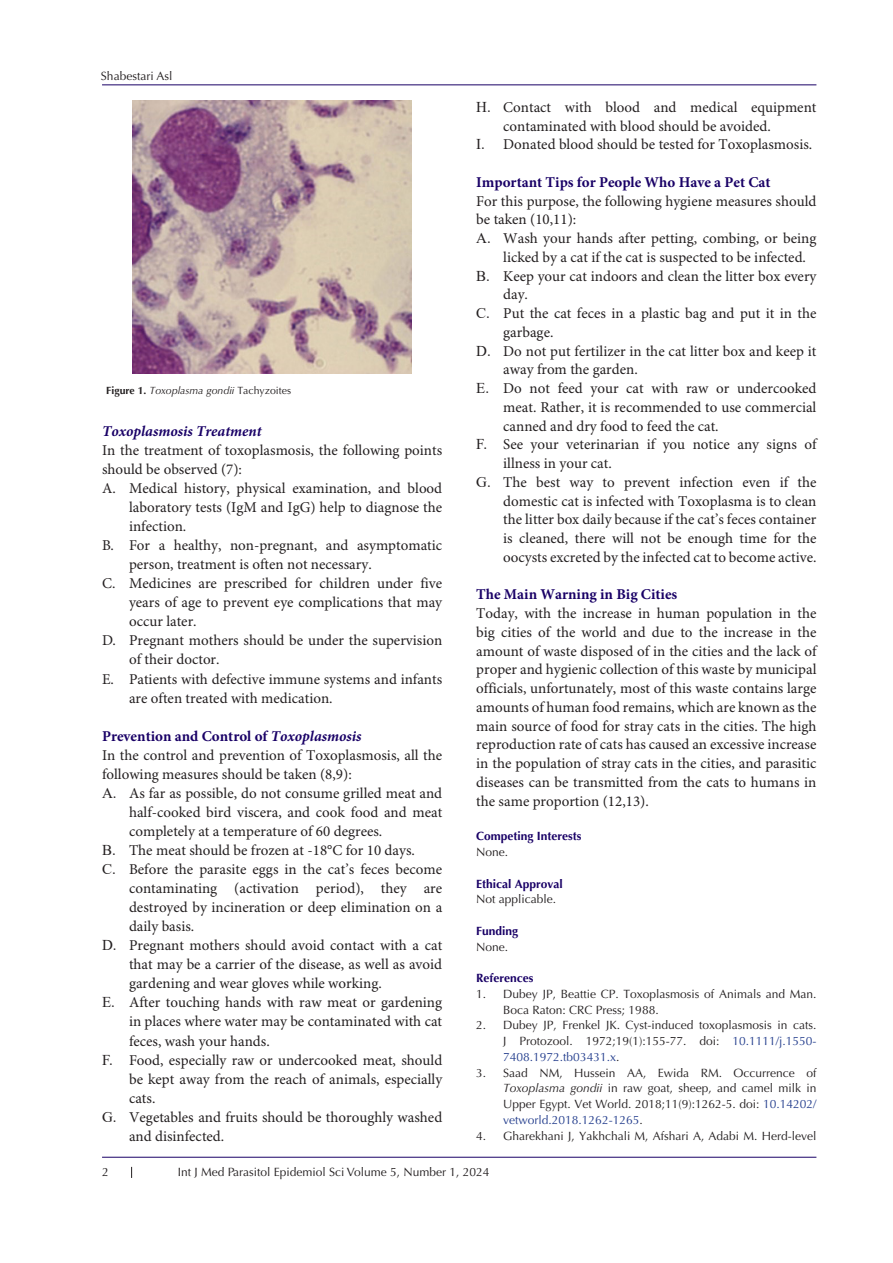
<style>
.page{position:relative;width:893px;height:1263px;background:#fff}
.page>*{position:absolute;margin:0;border:0;box-sizing:border-box;transform-origin:0 0}
.t1{font:15px/18.8px "Minion Pro";color:#231f20}
.t2{font:700 15px "Minion Pro";color:#190066}
.t3{font:italic 700 15px "Minion Pro";color:#190066}
.t4{font:12px/15.8px "Optima LT Std";color:#231f20;text-align:justify}
.t5{font:700 12px "Optima LT Std";color:#190066}
.t6{font:italic 10.5px "Optima LT Std";color:#231f20}
.s1{font-weight:700;font-style:normal}
.s2{font-style:normal}
.s3{font-style:italic}
.s4{font-family:"Times New Roman"}
.s5{color:#253f8e}
</style>
<div class="page">
<hr style="left:102px;top:85px;width:714px;height:1px;background:#190066">
<hr style="left:102px;top:1157px;width:714px;height:1px;background:#190066">
<img style="left:132px;top:101px;width:280px;height:273px">
<p class="t4" style="left:101px;top:68px;width:73px">Shabestari Asl</p>
<p class="t6" style="left:106px;top:385px;width:186px"><span class="s1">Figure 1.</span> Toxoplasma gondii <span class="s2">Tachyzoites</span></p>
<p class="t3" style="left:102px;top:420px;width:161px">Toxoplasmosis Treatment</p>
<p class="t1" style="left:102px;top:441px;width:342px">In the treatment of toxoplasmosis, the following points should be observed (7):</p>
<p class="t1" style="left:129px;top:479px;width:315px;text-align:justify;text-indent:-27px">A. Medical history, physical examination, and blood laboratory tests (IgM and IgG) help to diagnose the infection.</p>
<p class="t1" style="left:129px;top:536px;width:315px;text-indent:-27px">B. For a healthy, non-pregnant, and asymptomatic person, treatment is often not necessary.</p>
<p class="t1" style="left:129px;top:575px;width:315px;text-align:justify;text-indent:-27px">C. Medicines are prescribed for children under five years of age to prevent eye complications that may occur later.</p>
<p class="t1" style="left:129px;top:632px;width:315px;text-indent:-27px">D. Pregnant mothers should be under the supervision of their doctor.</p>
<p class="t1" style="left:129px;top:670px;width:315px;text-indent:-27px">E. Patients with defective immune systems and infants are often treated with medication.</p>
<p class="t2" style="left:102px;top:725px;width:261px">Prevention and Control of <span class="s3">Toxoplasmosis</span></p>
<p class="t1" style="left:102px;top:746px;width:342px">In the control and prevention of Toxoplasmosis, all the following measures should be taken (8,9):</p>
<p class="t1" style="left:129px;top:784px;width:315px;text-align:justify;text-indent:-27px"><span class="s4">A.</span> As far as possible, do not consume grilled meat and half-cooked bird viscera, and cook food and meat completely at a temperature of 60 degrees.</p>
<p class="t1" style="left:102px;top:841px;width:314px"><span class="s4">B.</span> The meat should be frozen at -18°C for 10 days.</p>
<p class="t1" style="left:129px;top:860px;width:315px;text-align:justify;text-indent:-27px"><span class="s4">C.</span> Before the parasite eggs in the cat’s feces become contaminating (activation period), they are destroyed by incineration or deep elimination on a daily basis.</p>
<p class="t1" style="left:129px;top:936px;width:315px;text-align:justify;text-indent:-27px"><span class="s4">D.</span> Pregnant mothers should avoid contact with a cat that may be a carrier of the disease, as well as avoid gardening and wear gloves while working.</p>
<p class="t1" style="left:129px;top:994px;width:315px;text-align:justify;text-indent:-27px"><span class="s4">E.</span> After touching hands with raw meat or gardening in places where water may be contaminated with cat feces, wash your hands.</p>
<p class="t1" style="left:129px;top:1051px;width:315px;text-align:justify;text-indent:-27px"><span class="s4">F.</span> Food, especially raw or undercooked meat, should be kept away from the reach of animals, especially cats.</p>
<p class="t1" style="left:129px;top:1108px;width:315px;text-indent:-27px"><span class="s4">G.</span> Vegetables and fruits should be thoroughly washed and disinfected.</p>
<p class="t1" style="left:503px;top:98px;width:315px;text-indent:-27px"><span class="s4">H.</span> Contact with blood and medical equipment contaminated with blood should be avoided.</p>
<p class="t1" style="left:476px;top:136px;width:337px"><span class="s4">I.</span> Donated blood should be tested for Toxoplasmosis.</p>
<p class="t2" style="left:476px;top:172px;width:296px">Important Tips for People Who Have a Pet Cat</p>
<p class="t1" style="left:476px;top:192px;width:342px">For this purpose, the following hygiene measures should be taken (10,11):</p>
<p class="t1" style="left:503px;top:230px;width:315px;text-indent:-27px"><span class="s4">A.</span> Wash your hands after petting, combing, or being licked by a cat if the cat is suspected to be infected.</p>
<p class="t1" style="left:503px;top:267px;width:315px;text-indent:-27px"><span class="s4">B.</span> Keep your cat indoors and clean the litter box every day.</p>
<p class="t1" style="left:503px;top:305px;width:315px;text-indent:-27px"><span class="s4">C.</span> Put the cat feces in a plastic bag and put it in the garbage.</p>
<p class="t1" style="left:503px;top:342px;width:315px;text-indent:-27px"><span class="s4">D.</span> Do not put fertilizer in the cat litter box and keep it away from the garden.</p>
<p class="t1" style="left:503px;top:380px;width:315px;text-align:justify;text-indent:-27px"><span class="s4">E.</span> Do not feed your cat with raw or undercooked meat. Rather, it is recommended to use commercial canned and dry food to feed the cat.</p>
<p class="t1" style="left:503px;top:436px;width:315px;text-indent:-27px"><span class="s4">F.</span> See your veterinarian if you notice any signs of illness in your cat.</p>
<p class="t1" style="left:503px;top:473px;width:315px;text-align:justify;text-indent:-27px"><span class="s4">G.</span> The best way to prevent infection even if the domestic cat is infected with Toxoplasma is to clean the litter box daily because if the cat’s feces container is cleaned, there will not be enough time for the oocysts excreted by the infected cat to become active.</p>
<p class="t2" style="left:476px;top:584px;width:203px">The Main Warning in Big Cities</p>
<p class="t1" style="left:476px;top:605px;width:342px;text-align:justify">Today, with the increase in human population in the big cities of the world and due to the increase in the amount of waste disposed of in the cities and the lack of proper and hygienic collection of this waste by municipal officials, unfortunately, most of this waste contains large amounts of human food remains, which are known as the main source of food for stray cats in the cities. The high reproduction rate of cats has caused an excessive increase in the population of stray cats in the cities, and parasitic diseases can be transmitted from the cats to humans in the same proportion (12,13).</p>
<p class="t5" style="left:476px;top:829px;width:107px">Competing Interests</p>
<p class="t4" style="left:476px;top:844px;width:34px">None.</p>
<p class="t5" style="left:476px;top:876px;width:88px">Ethical Approval</p>
<p class="t4" style="left:476px;top:891px;width:82px">Not applicable.</p>
<p class="t5" style="left:476px;top:924px;width:44px">Funding</p>
<p class="t4" style="left:476px;top:939px;width:34px">None.</p>
<p class="t5" style="left:476px;top:971px;width:59px">References</p>
<p class="t4" style="left:503px;top:986px;width:315px;text-indent:-27px">1. Dubey JP, Beattie CP. Toxoplasmosis of Animals and Man.<br>Boca Raton: CRC Press; 1988.</p>
<p class="t4" style="left:503px;top:1017px;width:315px;text-indent:-27px">2. Dubey JP, Frenkel JK. Cyst-induced toxoplasmosis in cats.<br>J Protozool. 1972;19(1):155-77. doi: <span class="s5">10.1111/j.1550- 7408.1972.tb03431.x</span>.</p>
<p class="t4" style="left:503px;top:1065px;width:315px;text-indent:-27px">3. Saad NM, Hussein AA, Ewida RM. Occurrence of <span class="s3">Toxoplasma gondii</span> in raw goat, sheep, and camel milk in Upper Egypt. Vet World. 2018;11(9):1262-5. doi: <span class="s5">10.14202/ vetworld.2018.1262-1265</span>.</p>
<p class="t4" style="left:476px;top:1128px;width:342px">4. Gharekhani J, Yakhchali M, Afshari A, Adabi M. Herd-level</p>
<p class="t4" style="left:102px;top:1164px;width:8px">2</p>
<p class="t4" style="left:178px;top:1164px;width:313px">Int J Med Parasitol Epidemiol Sci Volume 5, Number 1, 2024</p>
</div>
